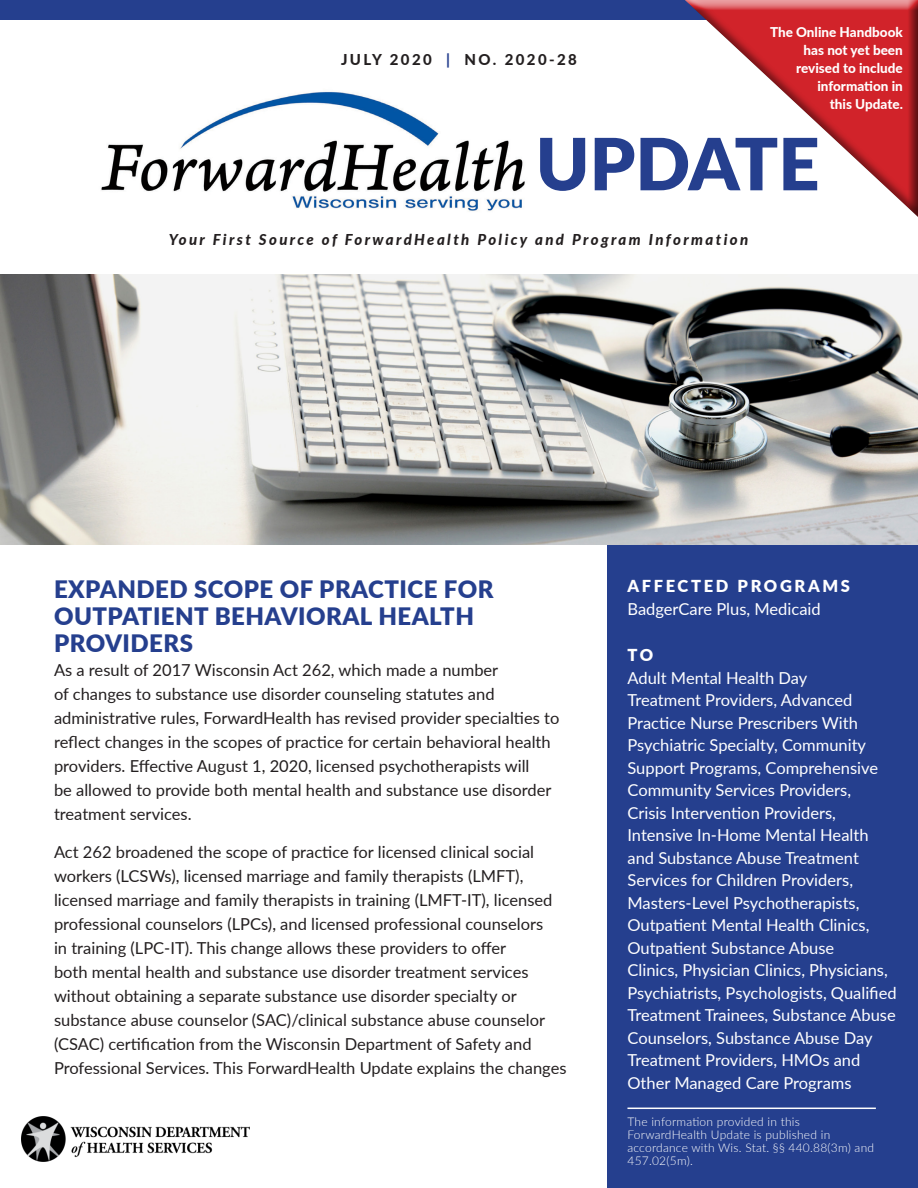
<style>
.page{position:relative;width:918px;height:1188px;background:#fff}
.page>*{position:absolute;margin:0;border:0;box-sizing:border-box;transform-origin:0 0}
.t1{font:900 72px "Lato";color:#253f8e}
.Headline{font:900 24px/27px "Lato";letter-spacing:.02em;color:#253f8e}
.Body_Text_for_Update{font:16.5px/24px "Lato";color:#231f20}
.t2{font:16.5px/22.5px "Lato";color:#fff}
.t3{font:900 16.5px "Lato";letter-spacing:.16em;color:#fff}
.t4{font:italic 800 15px "Lato";letter-spacing:.16em;color:#231f20}
.t5{font:800 15px "Lato";letter-spacing:.16em;color:#231f20}
.t6{font:800 13.5px/18px "Lato";color:#fff;text-align:right}
.Headline-2{font:300 12px/12.9px "Lato";letter-spacing:.02em;color:#fff}
.s1{color:#253f8e}
</style>
<div class="page">
<div style="left:0;top:0;width:918px;height:20px;background:#253f8e"></div>
<img style="left:101px;top:91px;width:424px;height:120px">
<img style="left:1px;top:274px;width:916px;height:270px">
<div style="left:608px;top:545px;width:310px;height:643px;background:#253f8e"></div>
<img style="left:22px;top:1117px;width:228px;height:44px">
<div style="left:682px;top:0;width:236px;height:219px;background:#231f20;opacity:.75"></div>
<hr style="left:627px;top:1108px;width:249px;height:1px;background:#fff">
<p class="t5" style="left:341px;top:49px;width:237px">JULY 2020 <span class="s1">|</span> NO. 2020-28</p>
<p class="t6" style="left:770px;top:22px;width:134px">The Online Handbook has not yet been revised to include information in<br>this Update.</p>
<h1 class="t1" style="left:536px;top:110px;width:285px">UPDATE</h1>
<p class="t4" style="left:169px;top:229px;width:581px">Your First Source of ForwardHealth Policy and Program Information</p>
<p class="Headline" style="left:54px;top:575px;width:441px">EXPANDED SCOPE OF PRACTICE FOR<br>OUTPATIENT BEHAVIORAL HEALTH<br>PROVIDERS</p>
<p class="Body_Text_for_Update" style="left:54px;top:658px;width:507px">As a result of 2017 Wisconsin Act 262, which made a number<br>of changes to substance use disorder counseling statutes and administrative rules, ForwardHealth has revised provider specialties to reflect changes in the scopes of practice for certain behavioral health providers. Effective August 1, 2020, licensed psychotherapists will<br>be allowed to provide both mental health and substance use disorder treatment services.</p>
<p class="Body_Text_for_Update" style="left:54px;top:839px;width:514px">Act 262 broadened the scope of practice for licensed clinical social workers (LCSWs), licensed marriage and family therapists (LMFT), licensed marriage and family therapists in training (LMFT-IT), licensed professional counselors (LPCs), and licensed professional counselors<br>in training (LPC-IT). This change allows these providers to offer<br>both mental health and substance use disorder treatment services without obtaining a separate substance use disorder specialty or substance abuse counselor (SAC)/clinical substance abuse counselor (CSAC) certification from the Wisconsin Department of Safety and Professional Services. This ForwardHealth Update explains the changes</p>
<p class="t3" style="left:627px;top:574px;width:224px">AFFECTED PROGRAMS</p>
<p class="t2" style="left:627px;top:597px;width:195px">BadgerCare Plus, Medicaid</p>
<p class="t3" style="left:627px;top:643px;width:27px">TO</p>
<p class="t2" style="left:627px;top:666px;width:271px">Adult Mental Health Day<br>Treatment Providers, Advanced Practice Nurse Prescribers With Psychiatric Specialty, Community Support Programs, Comprehensive Community Services Providers,<br>Crisis Intervention Providers, Intensive In-Home Mental Health and Substance Abuse Treatment Services for Children Providers, Masters-Level Psychotherapists, Outpatient Mental Health Clinics, Outpatient Substance Abuse<br>Clinics, Physician Clinics, Physicians, Psychiatrists, Psychologists, Qualified Treatment Trainees, Substance Abuse Counselors, Substance Abuse Day Treatment Providers, HMOs and Other Managed Care Programs</p>
<p class="Headline-2" style="left:627px;top:1115px;width:248px">The information provided in this<br>ForwardHealth Update is published in accordance with Wis. Stat. §§ 440.88(3m) and<br>457.02(5m).</p>
</div>
